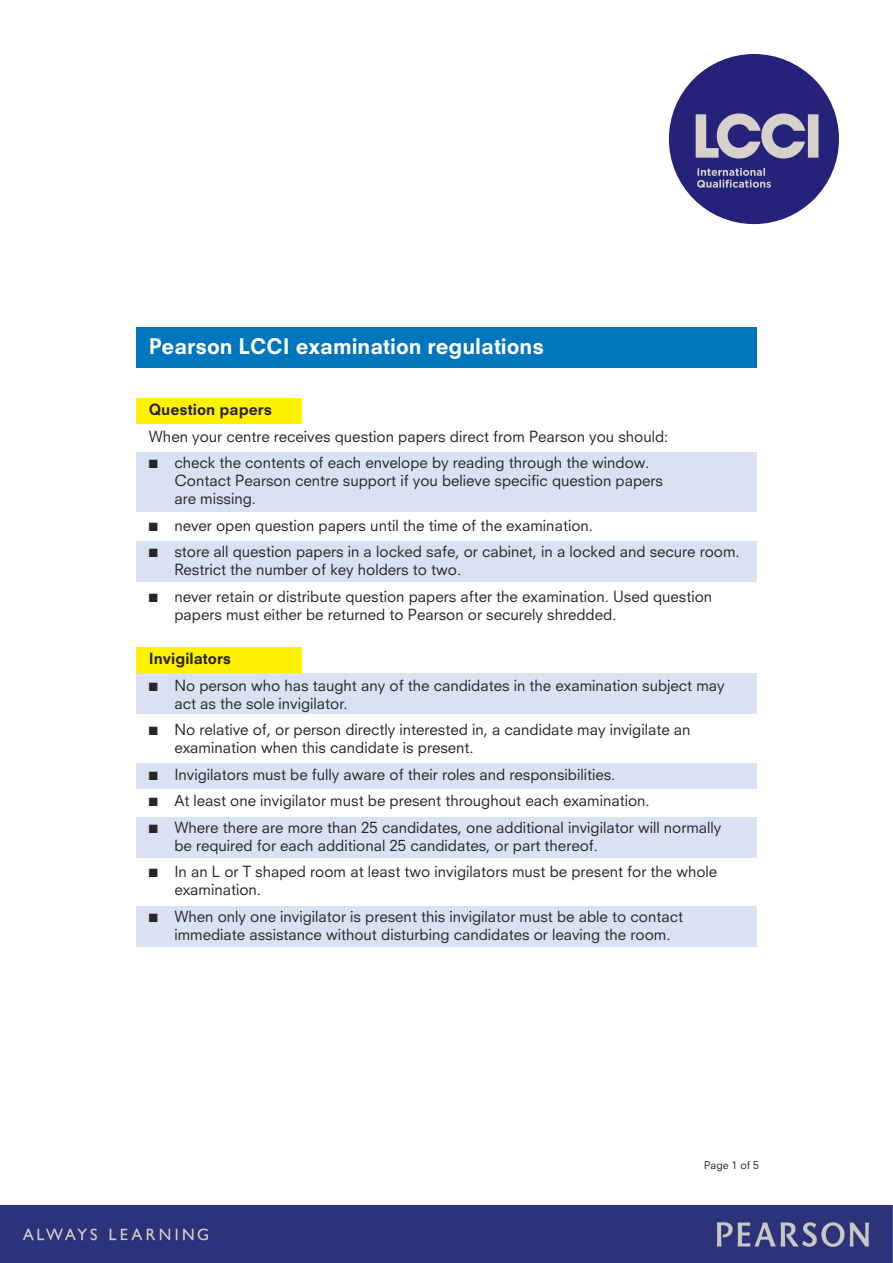
<style>
.page{position:relative;width:893px;height:1263px;background:#fff}
.page>*{position:absolute;margin:0;border:0;box-sizing:border-box;transform-origin:0 0}
.t1{font:800 21px "Neuzeit SLT Std";color:#fff}
.t2{font:15px/18px "Neuzeit SLT Std";color:#282526}
.t3{font:800 15px "Neuzeit SLT Std";color:#282526}
.t4{font:10.5px "Neuzeit SLT Std";color:#282526}
</style>
<div class="page">
<div style="left:669px;top:54px;width:170px;height:170px;background:#252279;border-radius:50%"></div>
<svg style="left:697px;top:168px;width:74px;height:20px"></svg>
<svg style="left:696px;top:113px;width:122px;height:46px"></svg>
<div style="left:0;top:1205px;width:893px;height:58px;background:#2b337a"></div>
<div style="left:136px;top:541px;width:621px;height:41px;background:#d8e2f2"></div>
<div style="left:136px;top:906px;width:621px;height:41px;background:#d8e2f2"></div>
<div style="left:136px;top:817px;width:621px;height:41px;background:#d8e2f2"></div>
<div style="left:136px;top:763px;width:621px;height:26px;background:#d8e2f2"></div>
<div style="left:136px;top:673px;width:621px;height:41px;background:#d8e2f2"></div>
<div style="left:136px;top:452px;width:621px;height:59px;background:#d8e2f2"></div>
<div style="left:136px;top:647px;width:166px;height:25px;background:#fff101"></div>
<div style="left:136px;top:399px;width:166px;height:25px;background:#fff101"></div>
<div style="left:136px;top:327px;width:621px;height:41px;background:#0076be"></div>
<h1 class="t1" style="left:149px;top:333px;width:397px">Pearson LCCI examination regulations</h1>
<p class="t3" style="left:149px;top:401px;width:125px">Question papers</p>
<p class="t2" style="left:149px;top:427px;width:521px">When your centre receives question papers direct from Pearson you should:</p>
<p class="t2" style="left:174px;top:454px;width:490px;text-indent:-26px">■ check the contents of each envelope by reading through the window.<br>Contact Pearson centre support if you believe specific question papers are missing.</p>
<p class="t2" style="left:149px;top:516px;width:446px">■ never open question papers until the time of the examination.</p>
<p class="t2" style="left:174px;top:543px;width:567px;text-indent:-26px">■ store all question papers in a locked safe, or cabinet, in a locked and secure room.<br>Restrict the number of key holders to two.</p>
<p class="t2" style="left:174px;top:587px;width:539px;text-indent:-26px">■ never retain or distribute question papers after the examination. Used question papers must either be returned to Pearson or securely shredded.</p>
<p class="t3" style="left:149px;top:650px;width:84px">Invigilators</p>
<p class="t2" style="left:174px;top:676px;width:552px;text-indent:-26px">■ No person who has taught any of the candidates in the examination subject may act as the sole invigilator.</p>
<p class="t2" style="left:174px;top:721px;width:518px;text-indent:-26px">■ No relative of, or person directly interested in, a candidate may invigilate an examination when this candidate is present.</p>
<p class="t2" style="left:149px;top:765px;width:468px">■ Invigilators must be fully aware of their roles and responsibilities.</p>
<p class="t2" style="left:149px;top:792px;width:502px">■ At least one invigilator must be present throughout each examination.</p>
<p class="t2" style="left:174px;top:818px;width:549px;text-indent:-26px">■ Where there are more than 25 candidates, one additional invigilator will normally be required for each additional 25 candidates, or part thereof.</p>
<p class="t2" style="left:174px;top:863px;width:544px;text-indent:-26px">■ In an L or T shaped room at least two invigilators must be present for the whole examination.</p>
<p class="t2" style="left:174px;top:907px;width:510px;text-indent:-26px">■ When only one invigilator is present this invigilator must be able to contact immediate assistance without disturbing candidates or leaving the room.</p>
<p class="t4" style="left:704px;top:1158px;width:56px">Page 1 of 5</p>
</div>
